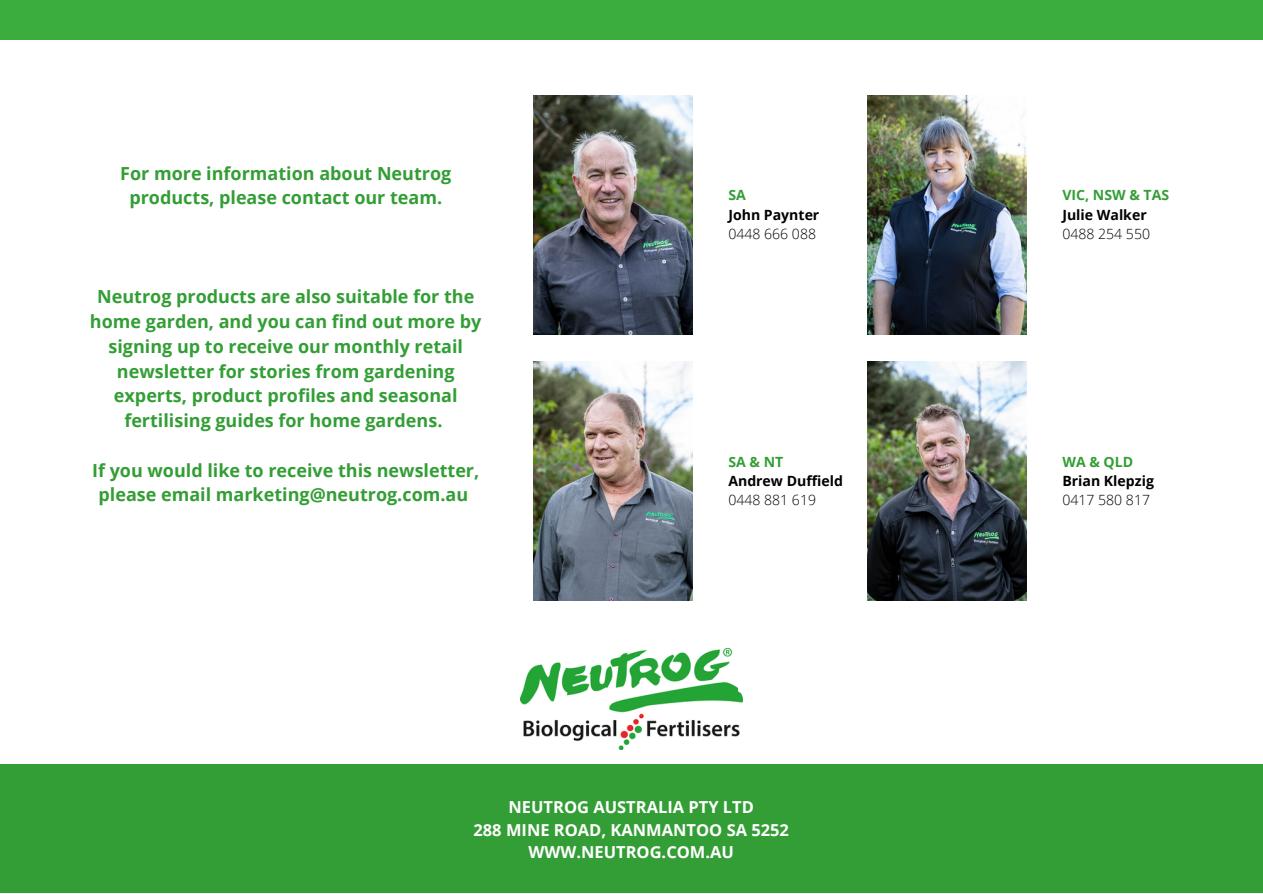
<style>
.page{position:relative;width:1263px;height:894px;background:#fff}
.page>*{position:absolute;margin:0;border:0;box-sizing:border-box;transform-origin:0 0}
.t1{font:700 18px/24.8px "Open Sans";color:#339e35;text-align:center}
.t2{font:700 16.5px/22.5px "Open Sans";color:#fff;text-align:center}
.t3{font:700 14.1px "Open Sans";color:#000}
.t4{font:300 14.1px "Open Sans";color:#000}
.t5{font:700 14.1px "Open Sans";color:#339e35}
</style>
<div class="page">
<img style="left:533px;top:95px;width:159px;height:239px">
<img style="left:867px;top:95px;width:159px;height:239px">
<img style="left:533px;top:361px;width:159px;height:239px">
<img style="left:867px;top:361px;width:159px;height:239px">
<img style="left:521px;top:648px;width:221px;height:101px">
<div style="left:0;top:764px;width:1263px;height:128px;background:#339e35"></div>
<div style="left:0;top:0;width:1263px;height:39px;background:#3bad3e"></div>
<p class="t1" style="left:120px;top:160px;width:333px">For more information about Neutrog products, please contact our team.</p>
<p class="t1" style="left:90px;top:284px;width:393px">Neutrog products are also suitable for the home garden, and you can find out more by signing up to receive our monthly retail newsletter for stories from gardening experts, product profiles and seasonal fertilising guides for home gardens.</p>
<p class="t1" style="left:92px;top:457px;width:389px">If you would like to receive this newsletter, please email marketing@neutrog.com.au</p>
<p class="t5" style="left:728px;top:185px;width:19px">SA</p>
<p class="t3" style="left:728px;top:205px;width:92px">John Paynter</p>
<p class="t4" style="left:728px;top:224px;width:89px">0448 666 088</p>
<p class="t5" style="left:728px;top:451px;width:56px">SA &amp; NT</p>
<p class="t3" style="left:728px;top:471px;width:116px">Andrew Duffield</p>
<p class="t4" style="left:728px;top:490px;width:89px">0448 881 619</p>
<p class="t2" style="left:473px;top:795px;width:317px">NEUTROG AUSTRALIA PTY LTD<br>288 MINE ROAD, KANMANTOO SA 5252<br>WWW.NEUTROG.COM.AU</p>
<p class="t5" style="left:1062px;top:185px;width:108px">VIC, NSW &amp; TAS</p>
<p class="t3" style="left:1062px;top:205px;width:86px">Julie Walker</p>
<p class="t4" style="left:1062px;top:224px;width:89px">0488 254 550</p>
<p class="t5" style="left:1062px;top:451px;width:72px">WA &amp; QLD</p>
<p class="t3" style="left:1062px;top:471px;width:93px">Brian Klepzig</p>
<p class="t4" style="left:1062px;top:490px;width:89px">0417 580 817</p>
</div>
